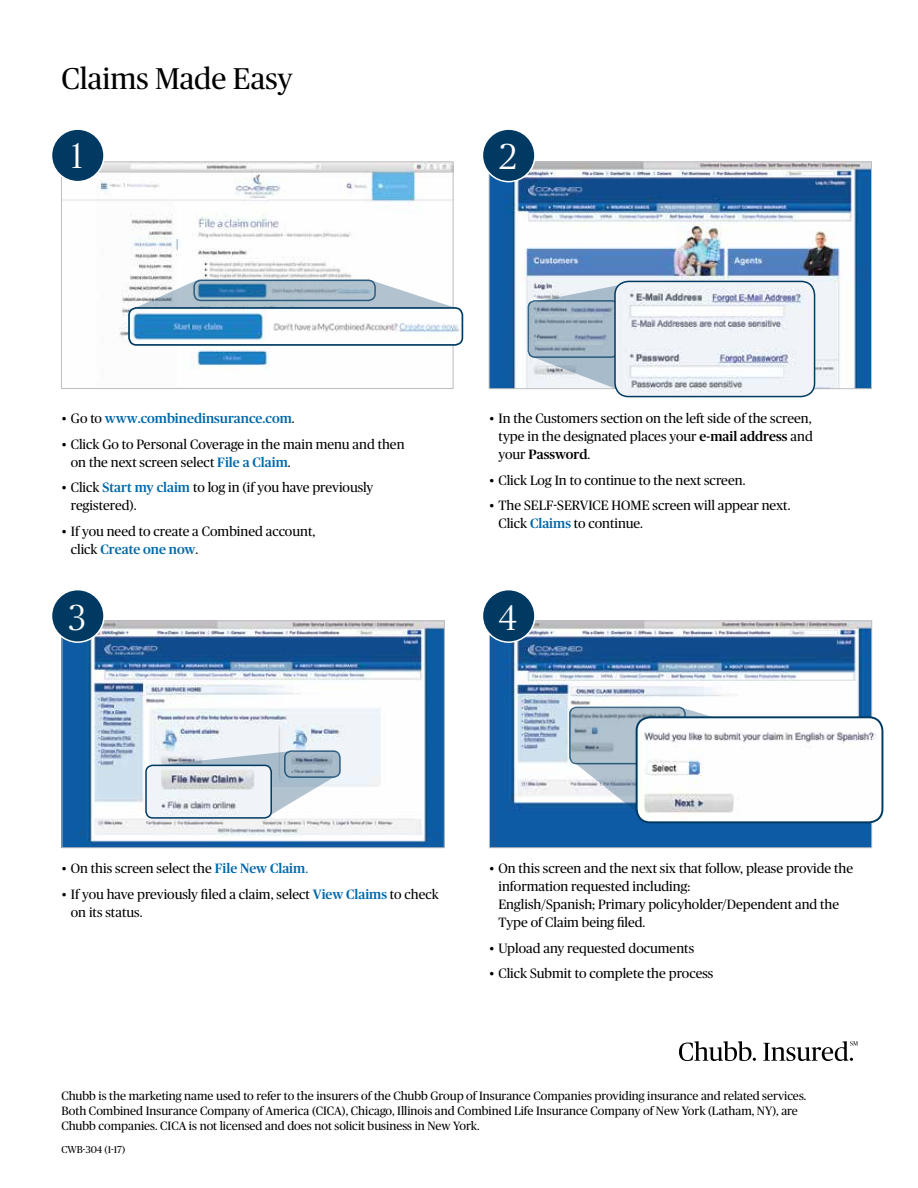
<style>
.page{position:relative;width:918px;height:1188px;background:#fff}
.page>*{position:absolute;margin:0;border:0;box-sizing:border-box;transform-origin:0 0}
.t1{font:300 36px "Chubb Publico";color:#fff}
.t2{font:30px "Chubb Publico";color:#000}
.t3{font:13.5px/18px "Chubb Publico";color:#000}
.t4{font:500 13.5px "Chubb Publico";color:#0069aa}
.t5{font:12px/15px "Chubb Publico";color:#000}
.t6{font:10.05px "Chubb Publico";color:#000}
.s1{font-weight:400;color:#000}
.s2{font-weight:500;color:#0069aa}
.s3{font-weight:500}
.s4{color:#0069aa}
</style>
<div class="page">
<img style="left:63px;top:164px;width:388px;height:205px">
<div style="left:61px;top:162px;width:392px;height:227px;border:1px solid #bcbec0"></div>
<img style="left:491px;top:164px;width:379px;height:223px">
<div style="left:489px;top:162px;width:383px;height:227px;border:1px solid #bcbec0"></div>
<img style="left:64px;top:623px;width:378px;height:223px">
<div style="left:62px;top:621px;width:382px;height:227px;border:1px solid #bcbec0"></div>
<img style="left:491px;top:623px;width:379px;height:223px">
<div style="left:489px;top:621px;width:383px;height:227px;border:1px solid #bcbec0"></div>
<div style="left:52px;top:129px;width:52px;height:53px;background:#003a63;border-radius:50%"></div>
<div style="left:51px;top:128px;width:54px;height:54px;border:2px solid #fff;border-radius:50%"></div>
<div style="left:482px;top:129px;width:53px;height:53px;background:#003a63;border-radius:50%"></div>
<div style="left:482px;top:128px;width:54px;height:54px;border:2px solid #fff;border-radius:50%"></div>
<div style="left:52px;top:590px;width:52px;height:52px;background:#003a63;border-radius:50%"></div>
<div style="left:51px;top:589px;width:54px;height:54px;border:2px solid #fff;border-radius:50%"></div>
<div style="left:482px;top:590px;width:53px;height:52px;background:#003a63;border-radius:50%"></div>
<div style="left:482px;top:589px;width:54px;height:54px;border:2px solid #fff;border-radius:50%"></div>
<svg style="left:131px;top:280px;width:328px;height:28px"></svg>
<img style="left:129px;top:308px;width:333px;height:37px">
<div style="left:128px;top:307px;width:335px;height:39px;border:2px solid #003a63;border-radius:7px"></div>
<svg style="left:529px;top:281px;width:86px;height:109px"></svg>
<img style="left:615px;top:281px;width:200px;height:116px">
<div style="left:614px;top:281px;width:201px;height:116px;border:2px solid #003a63;border-radius:14px"></div>
<div style="left:284px;top:750px;width:57px;height:28px;border:2px solid #003a63;border-radius:7px"></div>
<svg style="left:152px;top:751px;width:188px;height:68px"></svg>
<img style="left:146px;top:765px;width:125px;height:53px">
<div style="left:145px;top:765px;width:127px;height:54px;border:2px solid #003a63;border-radius:7px"></div>
<svg style="left:569px;top:707px;width:145px;height:115px;background:#99b2c6"></svg>
<img style="left:637px;top:717px;width:245px;height:105px">
<div style="left:636px;top:716px;width:247px;height:107px;border:2px solid #003a63;border-radius:14px"></div>
<svg style="left:679px;top:1041px;width:77px;height:20px"></svg>
<svg style="left:763px;top:1041px;width:95px;height:20px"></svg>
<h2 class="t2" style="left:62px;top:57px;width:233px">Claims Made Easy</h2>
<h1 class="t1" style="left:71px;top:131px;width:13px">1</h1>
<h1 class="t1" style="left:499px;top:132px;width:19px">2</h1>
<p class="t4" style="left:62px;top:409px;width:234px"><span class="s1">• Go to</span> www.combinedinsurance.com<span class="s1">.</span></p>
<p class="t3" style="left:71px;top:434px;width:335px;text-indent:-9px">• Click Go to Personal Coverage in the main menu and then on the next screen select <span class="s2">File a Claim</span>.</p>
<p class="t3" style="left:71px;top:478px;width:304px;text-indent:-9px">• Click <span class="s2">Start my claim</span> to log in (if you have previously registered).</p>
<p class="t3" style="left:71px;top:521px;width:246px;text-indent:-9px">• If you need to create a Combined account, click <span class="s2">Create one now</span>.</p>
<p class="t3" style="left:498px;top:409px;width:316px;text-align:justify;text-indent:-9px">• In the Customers section on the left side of the screen, type in the designated places your <span class="s3">e-mail address</span> and your <span class="s3">Password</span>.</p>
<p class="t3" style="left:489px;top:470px;width:258px">• Click Log In to continue to the next screen.</p>
<p class="t3" style="left:498px;top:496px;width:294px;text-indent:-9px">• The SELF-SERVICE HOME screen will appear next.<br>Click <span class="s2">Claims</span> to continue.</p>
<h1 class="t1" style="left:68px;top:593px;width:19px">3</h1>
<h1 class="t1" style="left:498px;top:593px;width:20px">4</h1>
<p class="t3" style="left:62px;top:859px;width:248px">• On this screen select the <span class="s2">File New Claim</span><span class="s4">.</span></p>
<p class="t3" style="left:71px;top:884px;width:370px;text-indent:-9px">• If you have previously filed a claim, select <span class="s2">View Claims</span> to check on its status.</p>
<p class="t3" style="left:498px;top:859px;width:356px;text-indent:-9px">• On this screen and the next six that follow, please provide the information requested including:<br>English/Spanish; Primary policyholder/Dependent and the Type of Claim being filed.</p>
<p class="t3" style="left:489px;top:938px;width:206px">• Upload any requested documents</p>
<p class="t3" style="left:489px;top:964px;width:226px">• Click Submit to complete the process</p>
<p class="t5" style="left:62px;top:1088px;width:746px">Chubb is the marketing name used to refer to the insurers of the Chubb Group of Insurance Companies providing insurance and related services.<br>Both Combined Insurance Company of America (CICA), Chicago, Illinois and Combined Life Insurance Company of New York (Latham, NY), are<br>Chubb companies. CICA is not licensed and does not solicit business in New York.</p>
<p class="t6" style="left:62px;top:1143px;width:65px">CWB-304 (1-17)</p>
</div>
